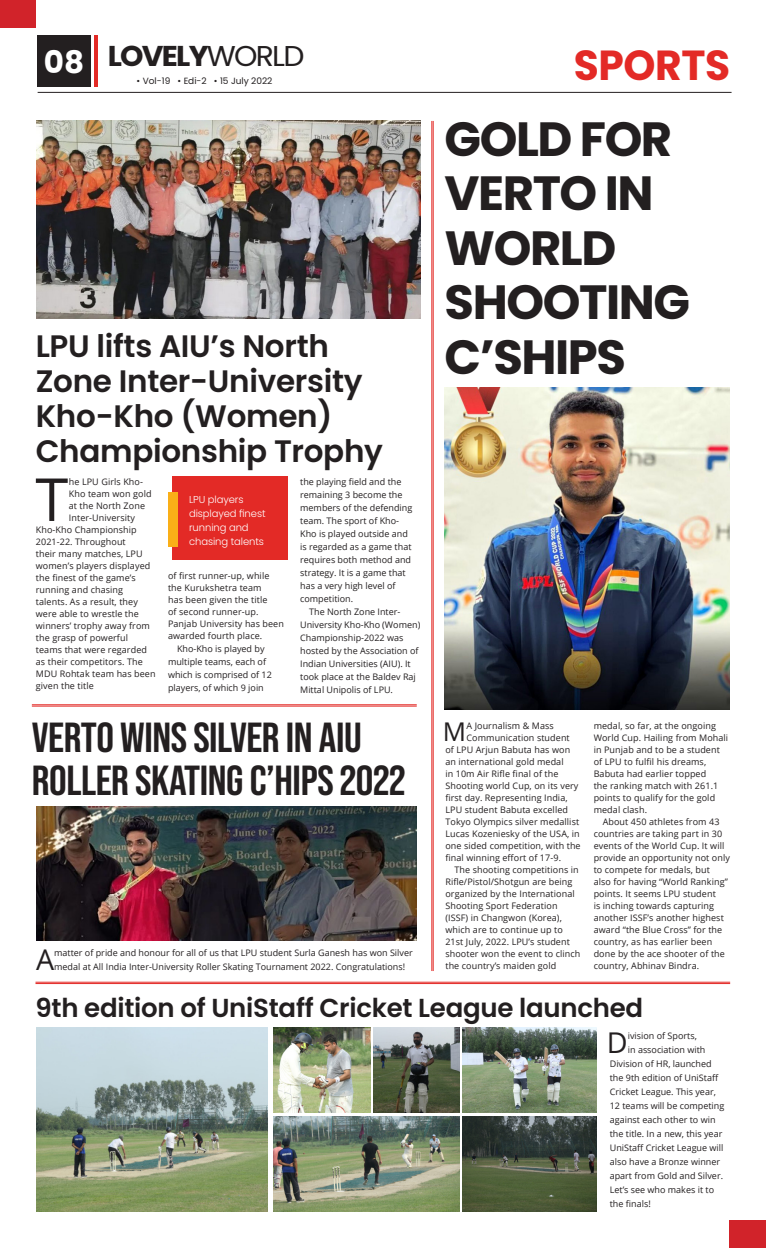
<style>
.page{position:relative;width:766px;height:1248px;background:#fff}
.page>*{position:absolute;margin:0;border:0;box-sizing:border-box;transform-origin:0 0}
.Paragraph_Style1{font:59.4px "Open Sans";color:#231f20}
.t1{font:700 48px/54.5px "Poppins";letter-spacing:-.03em;color:#231f20}
.t2{font:700 42px/43px "Bebas Neue Pro";letter-spacing:-.01em;color:#231f20;scale:1.05 1}
.t3{font:700 42px "Poppins";letter-spacing:-.01em;color:#e32a26}
.Title_2{font:600 31px/35px "Poppins";letter-spacing:-.01em;color:#231f20}
.t4{font:700 31px "Poppins";color:#fff}
.t5{font:700 28.7px "Poppins";letter-spacing:-.06em;color:#231f20;scale:1.04 1}
.Paragraph_Style1-2{font:28.6px "Open Sans";color:#231f20}
.t6{font:600 26px "Poppins";letter-spacing:-.01em;color:#231f20}
.Paragraph_Style1-3{font:25.8px "Open Sans";color:#231f20}
.t7{font:300 10px/14px "Poppins";letter-spacing:-.01em;color:#fff}
.Paragraph_Style1-4{font:9px/12px "Open Sans";letter-spacing:.01em;color:#231f20}
.t8{font:9px "Poppins";color:#231f20}
.s1{font-weight:400}
</style>
<div class="page">
<div style="left:0;top:0;width:36px;height:27px;background:#d1232a"></div>
<div style="left:729px;top:1220px;width:36px;height:28px;background:#d1232a"></div>
<div style="left:38px;top:36px;width:53px;height:51px;background:#231f20"></div>
<hr style="left:94px;top:36px;width:3px;height:51px;background:#e32a26">
<hr style="left:38px;top:92px;width:693px;height:1px;background:#231f20">
<img style="left:36px;top:121px;width:384px;height:197px">
<img style="left:444px;top:388px;width:285px;height:322px">
<hr style="left:431px;top:121px;width:1px;height:850px;background:#e32a26">
<hr style="left:432px;top:121px;width:1px;height:850px;background:#e32a26">
<hr style="left:35px;top:983px;width:694px;height:1px;background:#e32a26">
<hr style="left:35px;top:982px;width:694px;height:1px;background:#e32a26">
<hr style="left:32px;top:706px;width:384px;height:1px;background:#e32a26">
<hr style="left:32px;top:704px;width:384px;height:1px;background:#e32a26">
<img style="left:36px;top:1028px;width:231px;height:184px">
<img style="left:273px;top:1028px;width:97px;height:84px">
<img style="left:373px;top:1028px;width:86px;height:84px">
<img style="left:273px;top:1116px;width:186px;height:96px">
<img style="left:462px;top:1116px;width:134px;height:96px">
<img style="left:462px;top:1028px;width:134px;height:84px">
<img style="left:36px;top:807px;width:380px;height:134px">
<div style="left:172px;top:477px;width:116px;height:83px;background:#e32a26"></div>
<div style="left:168px;top:492px;width:9px;height:54px;background:#faaf18"></div>
<p class="t4" style="left:44px;top:44px;width:42px">08</p>
<p class="t5" style="left:108px;top:39px;width:190px">LOVELY<span class="s1">WORLD</span></p>
<p class="t8" style="left:137px;top:76px;width:137px">• Vol-19 • Edi-2 • 15 July 2022</p>
<p class="Title_2" style="left:36px;top:329px;width:348px">LPU lifts AIU’s North<br>Zone Inter-University<br>Kho-Kho (Women)<br>Championship Trophy</p>
<p class="Paragraph_Style1" style="left:35px;top:459px;width:34px">T</p>
<p class="Paragraph_Style1-4" style="left:69px;top:475px;width:76px">he LPU Girls Kho-</p>
<p class="Paragraph_Style1-4" style="left:69px;top:487px;width:84px">Kho team won gold</p>
<p class="Paragraph_Style1-4" style="left:69px;top:499px;width:78px">at the North Zone</p>
<p class="Paragraph_Style1-4" style="left:69px;top:511px;width:68px">Inter-University</p>
<p class="Paragraph_Style1-4" style="left:36px;top:523px;width:102px">Kho-Kho Championship</p>
<p class="Paragraph_Style1-4" style="left:36px;top:535px;width:91px">2021-22. Throughout</p>
<p class="Paragraph_Style1-4" style="left:36px;top:547px;width:108px">their many matches, LPU</p>
<p class="Paragraph_Style1-4" style="left:36px;top:559px;width:116px">women’s players displayed</p>
<p class="Paragraph_Style1-4" style="left:36px;top:571px;width:101px">the finest of the game’s</p>
<p class="Paragraph_Style1-4" style="left:36px;top:583px;width:89px">running and chasing</p>
<p class="Paragraph_Style1-4" style="left:36px;top:595px;width:103px">talents. As a result, they</p>
<p class="Paragraph_Style1-4" style="left:36px;top:607px;width:104px">were able to wrestle the</p>
<p class="Paragraph_Style1-4" style="left:36px;top:619px;width:115px">winners’ trophy away from</p>
<p class="Paragraph_Style1-4" style="left:36px;top:631px;width:94px">the grasp of powerful</p>
<p class="Paragraph_Style1-4" style="left:36px;top:643px;width:113px">teams that were regarded</p>
<p class="Paragraph_Style1-4" style="left:36px;top:655px;width:108px">as their competitors. The</p>
<p class="Paragraph_Style1-4" style="left:36px;top:667px;width:121px">MDU Rohtak team has been</p>
<p class="Paragraph_Style1-4" style="left:36px;top:679px;width:59px">given the title</p>
<p class="t7" style="left:189px;top:492px;width:78px">LPU players displayed finest running and chasing talents</p>
<p class="Paragraph_Style1-4" style="left:168px;top:569px;width:117px">of first runner-up, while the Kurukshetra team<br>has been given the title<br>of second runner-up.<br>Panjab University has been awarded fourth place.</p>
<p class="Paragraph_Style1-4" style="left:168px;top:642px;width:105px;line-height:13px;text-indent:9px">Kho-Kho is played by multiple teams, each of which is comprised of 12 players, of which 9 join</p>
<p class="Paragraph_Style1-4" style="left:300px;top:475px;width:114px;line-height:13px">the playing field and the remaining 3 become the members of the defending team. The sport of Kho-<br>Kho is played outside and is regarded as a game that requires both method and strategy. It is a game that has a very high level of competition.</p>
<p class="Paragraph_Style1-4" style="left:300px;top:605px;width:122px;line-height:13px;text-indent:9px">The North Zone Inter-<br>University Kho-Kho (Women)<br>Championship-2022 was hosted by the Association of<br>Indian Universities (AIU). It took place at the Baldev Raj<br>Mittal Unipolis of LPU.</p>
<p class="t2" style="left:32px;top:716px;width:357px">VERTO WINS SILVER IN AIU<br>ROLLER SKATING C’HIPS 2022</p>
<p class="Paragraph_Style1-2" style="left:36px;top:940px;width:20px">A</p>
<p class="Paragraph_Style1-4" style="left:54px;top:946px;width:360px;line-height:14px">matter of pride and honour for all of us that LPU student Surla Ganesh has won Silver medal at All India Inter-University Roller Skating Tournament 2022. Congratulations!</p>
<p class="t3" style="left:573px;top:40px;width:158px">SPORTS</p>
<p class="t1" style="left:444px;top:112px;width:247px">GOLD FOR<br>VERTO IN<br>WORLD<br>SHOOTING</p>
<p class="t1" style="left:444px;top:330px;width:183px">C’SHIPS</p>
<p class="Paragraph_Style1-3" style="left:442px;top:714px;width:25px">M</p>
<p class="Paragraph_Style1-4" style="left:466px;top:720px;width:89px">A Journalism &amp; Mass</p>
<p class="Paragraph_Style1-4" style="left:466px;top:732px;width:105px">Communication student</p>
<p class="Paragraph_Style1-4" style="left:445px;top:744px;width:126px">of LPU Arjun Babuta has won</p>
<p class="Paragraph_Style1-4" style="left:445px;top:756px;width:120px">an international gold medal</p>
<p class="Paragraph_Style1-4" style="left:445px;top:768px;width:115px">in 10m Air Rifle final of the</p>
<p class="Paragraph_Style1-4" style="left:445px;top:780px;width:134px">Shooting world Cup, on its very</p>
<p class="Paragraph_Style1-4" style="left:445px;top:792px;width:124px">first day. Representing India,</p>
<p class="Paragraph_Style1-4" style="left:445px;top:804px;width:124px">LPU student Babuta excelled</p>
<p class="Paragraph_Style1-4" style="left:445px;top:816px;width:135px">Tokyo Olympics silver medallist</p>
<p class="Paragraph_Style1-4" style="left:445px;top:828px;width:136px">Lucas Kozeniesky of the USA, in</p>
<p class="Paragraph_Style1-4" style="left:445px;top:840px;width:137px">one sided competition, with the</p>
<p class="Paragraph_Style1-4" style="left:445px;top:852px;width:117px">final winning effort of 17-9.</p>
<p class="Paragraph_Style1-4" style="left:445px;top:864px;width:136px;text-indent:9px">The shooting competitions in<br>Rifle/Pistol/Shotgun are being organized by the International<br>Shooting Sport Federation (ISSF) in Changwon (Korea), which are to continue up to<br>21st July, 2022. LPU’s student shooter won the event to clinch the country’s maiden gold</p>
<p class="Paragraph_Style1-4" style="left:593px;top:720px;width:136px">medal, so far, at the ongoing<br>World Cup. Hailing from Mohali in Punjab and to be a student of LPU to fulfil his dreams,<br>Babuta had earlier topped<br>the ranking match with 261.1 points to qualify for the gold medal clash.</p>
<p class="Paragraph_Style1-4" style="left:593px;top:816px;width:138px;text-indent:9px">About 450 athletes from 43 countries are taking part in 30 events of the World Cup. It will provide an opportunity not only to compete for medals, but<br>also for having “World Ranking” points. It seems LPU student<br>is inching towards capturing another ISSF’s another highest award “the Blue Cross” for the country, as has earlier been done by the ace shooter of the country, Abhinav Bindra.</p>
<p class="t6" style="left:35px;top:993px;width:609px">9th edition of UniStaff Cricket League launched</p>
<p class="Paragraph_Style1-2" style="left:606px;top:1023px;width:22px">D</p>
<p class="Paragraph_Style1-4" style="left:627px;top:1030px;width:71px">ivision of Sports,</p>
<p class="Paragraph_Style1-4" style="left:627px;top:1044px;width:79px">in association with</p>
<p class="Paragraph_Style1-4" style="left:609px;top:1058px;width:103px">Division of HR, launched</p>
<p class="Paragraph_Style1-4" style="left:609px;top:1072px;width:110px">the 9th edition of UniStaff</p>
<p class="Paragraph_Style1-4" style="left:609px;top:1086px;width:108px">Cricket League. This year,</p>
<p class="Paragraph_Style1-4" style="left:609px;top:1100px;width:116px">12 teams will be competing</p>
<p class="Paragraph_Style1-4" style="left:609px;top:1114px;width:107px">against each other to win</p>
<p class="Paragraph_Style1-4" style="left:609px;top:1128px;width:114px">the title. In a new, this year</p>
<p class="Paragraph_Style1-4" style="left:609px;top:1142px;width:115px">UniStaff Cricket League will</p>
<p class="Paragraph_Style1-4" style="left:609px;top:1156px;width:112px">also have a Bronze winner</p>
<p class="Paragraph_Style1-4" style="left:609px;top:1170px;width:115px">apart from Gold and Silver.</p>
<p class="Paragraph_Style1-4" style="left:609px;top:1184px;width:106px">Let’s see who makes it to</p>
<p class="Paragraph_Style1-4" style="left:609px;top:1198px;width:42px">the finals!</p>
</div>
